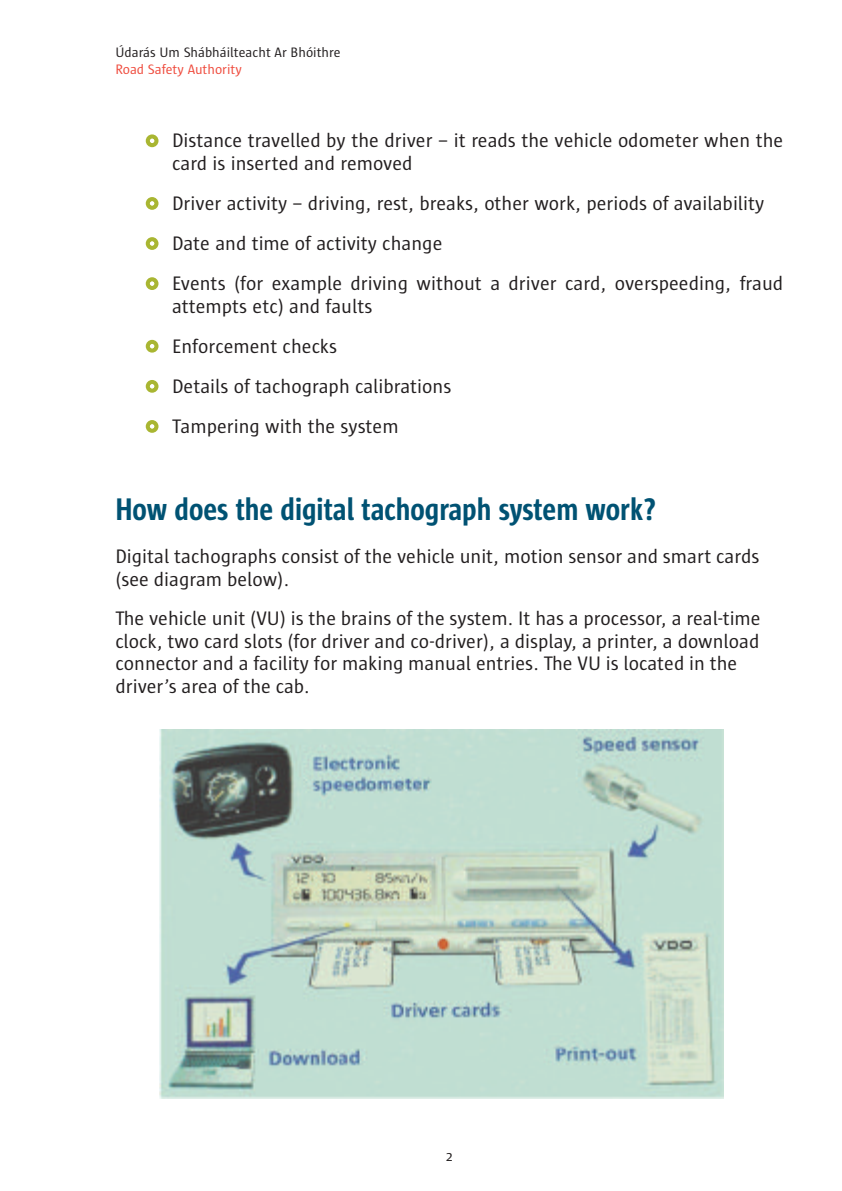
<style>
.page{position:relative;width:842px;height:1191px;background:#fff}
.page>*{position:absolute;margin:0;border:0;box-sizing:border-box;transform-origin:0 0}
.t1{font:700 32px "Sun Cd";color:#005273}
.t2{font:20px/22.4px "Sun";color:#231f20}
.t3{font:14px "Sun";color:#231f20}
.t4{font:14px "Sun";color:#ef4b3d}
</style>
<div class="page">
<img style="left:160px;top:729px;width:563px;height:370px">
<svg style="left:146px;top:420px;width:12px;height:13px"></svg>
<svg style="left:146px;top:380px;width:12px;height:13px"></svg>
<svg style="left:146px;top:340px;width:12px;height:12px"></svg>
<svg style="left:146px;top:277px;width:12px;height:13px"></svg>
<svg style="left:146px;top:237px;width:12px;height:13px"></svg>
<svg style="left:146px;top:197px;width:12px;height:13px"></svg>
<svg style="left:146px;top:134px;width:12px;height:13px"></svg>
<p class="t3" style="left:115px;top:47px;width:227px">Údarás Um Shábháilteacht Ar Bhóithre</p>
<p class="t4" style="left:115px;top:64px;width:128px">Road Safety Authority</p>
<p class="t2" style="left:172px;top:131px;width:613px">Distance travelled by the driver – it reads the vehicle odometer when the card is inserted and removed</p>
<p class="t2" style="left:172px;top:184px;width:613px;line-height:40px">Driver activity – driving, rest, breaks, other work, periods of availability<br>Date and time of activity change<br>Events (for example driving without a driver card, overspeeding, fraud</p>
<p class="t2" style="left:172px;top:287px;width:281px;line-height:40px">attempts etc) and faults<br>Enforcement checks<br>Details of tachograph calibrations<br>Tampering with the system</p>
<h1 class="t1" style="left:115px;top:497px;width:542px">How does the digital tachograph system work?</h1>
<p class="t2" style="left:115px;top:547px;width:646px">Digital tachographs consist of the vehicle unit, motion sensor and smart cards (see diagram below).</p>
<p class="t2" style="left:115px;top:609px;width:647px">The vehicle unit (VU) is the brains of the system. It has a processor, a real-time clock, two card slots (for driver and co-driver), a display, a printer, a download connector and a facility for making manual entries. The VU is located in the driver’s area of the cab.</p>
<p class="t3" style="left:446px;top:1150px;width:8px">2</p>
</div>
